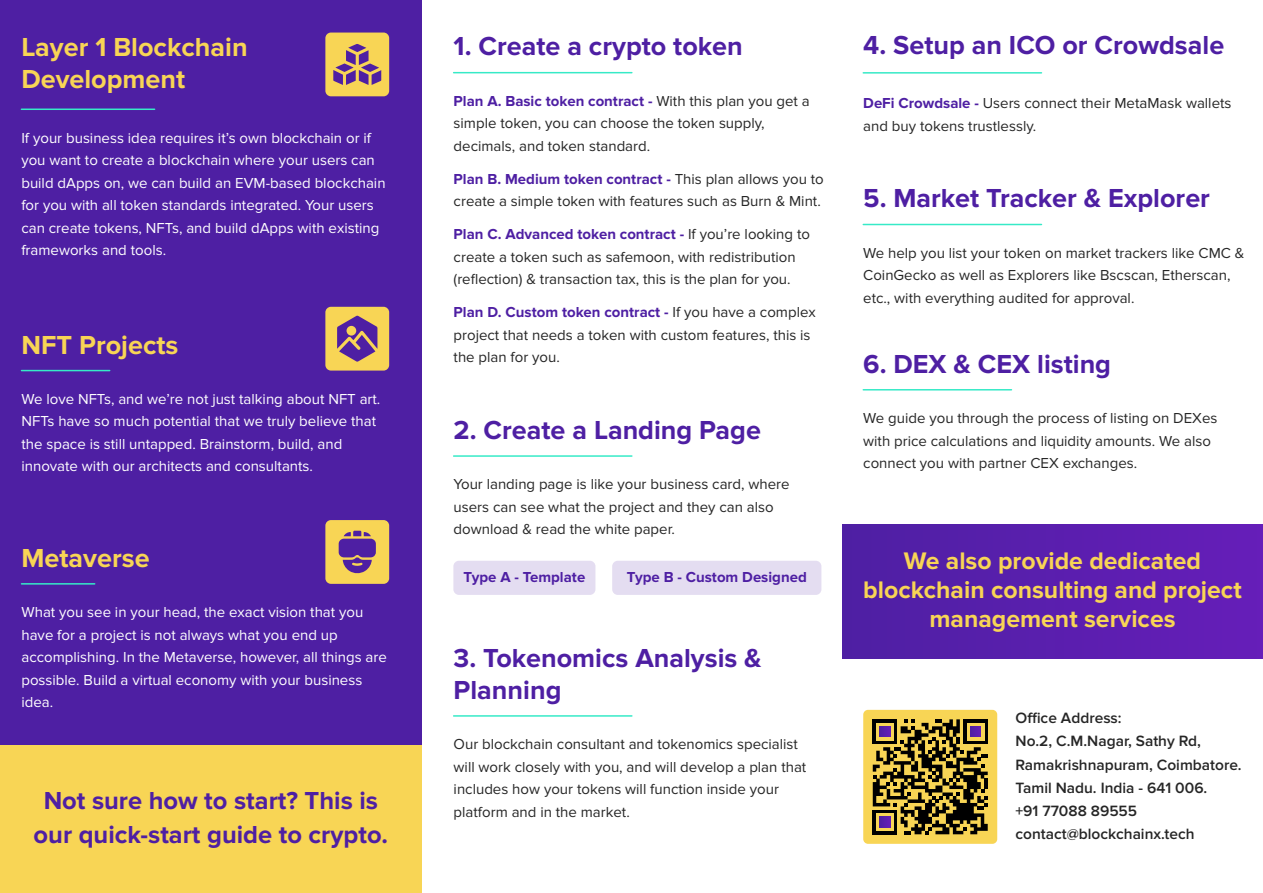
<style>
.page{position:relative;width:1263px;height:893px;background:#fff}
.page>*{position:absolute;margin:0;border:0;box-sizing:border-box;transform-origin:0 0}
.t1{font:700 27px/31.5px "Proxima Nova";color:#4e1fa3}
.t2{font:700 27px/31.5px "Proxima Nova";color:#f8d555}
.t3{font:700 25.5px/34px "Proxima Nova";color:#4e1fa3;text-align:center}
.t4{font:700 24.75px/29px "Proxima Nova";color:#f8d555;text-align:center}
.t5{font:600 15.45px/23.2px "Proxima Nova";color:#262626}
.t6{font:15px/22.5px "Proxima Nova";color:#262626}
.t7{font:15px/22.5px "Proxima Nova";color:#fff}
.t8{font:700 15px "Proxima Nova";color:#4e1fa3}
.s1{font-weight:700;color:#4e1fa3}
</style>
<div class="page">
<hr style="left:863px;top:389px;width:148px;height:1px;background:#36eac7">
<hr style="left:863px;top:224px;width:178px;height:1px;background:#36eac7">
<div style="left:842px;top:524px;width:421px;height:134px;background:#5a1fae"></div>
<div style="left:863px;top:710px;width:134px;height:134px;background:#f8d555;border-radius:5px"></div>
<svg style="left:873px;top:719px;width:115px;height:115px"></svg>
<hr style="left:863px;top:72px;width:178px;height:2px;background:#36eac7">
<div style="left:0;top:0;width:421px;height:893px;background:#4e1fa3"></div>
<div style="left:0;top:746px;width:421px;height:147px;background:#f8d555"></div>
<hr style="left:21px;top:109px;width:134px;height:1px;background:#36eac7">
<div style="left:325px;top:33px;width:64px;height:63px;background:#f8d555;border-radius:6px"></div>
<div style="left:325px;top:307px;width:64px;height:64px;background:#f8d555;border-radius:6px"></div>
<hr style="left:21px;top:370px;width:89px;height:1px;background:#36eac7">
<div style="left:325px;top:520px;width:64px;height:64px;background:#f8d555;border-radius:6px"></div>
<hr style="left:21px;top:583px;width:74px;height:2px;background:#36eac7">
<svg style="left:333px;top:44px;width:48px;height:41px"></svg>
<svg style="left:337px;top:316px;width:40px;height:46px"></svg>
<svg style="left:339px;top:531px;width:37px;height:43px"></svg>
<hr style="left:454px;top:72px;width:178px;height:1px;background:#36eac7">
<div style="left:453px;top:561px;width:142px;height:34px;background:#e4ddf1;border-radius:6px"></div>
<div style="left:612px;top:561px;width:209px;height:34px;background:#e4ddf1;border-radius:6px"></div>
<hr style="left:454px;top:455px;width:178px;height:2px;background:#36eac7">
<hr style="left:454px;top:715px;width:178px;height:2px;background:#36eac7">
<h1 class="t2" style="left:21px;top:33px;width:228px">Layer 1 Blockchain<br>Development</h1>
<p class="t7" style="left:21px;top:127px;width:366px">If your business idea requires it’s own blockchain or if you want to create a blockchain where your users can build dApps on, we can build an EVM-based blockchain for you with all token standards integrated. Your users can create tokens, NFTs, and build dApps with existing frameworks and tools.</p>
<h1 class="t2" style="left:21px;top:330px;width:159px">NFT Projects</h1>
<p class="t7" style="left:21px;top:388px;width:360px">We love NFTs, and we’re not just talking about NFT art.<br>NFTs have so much potential that we truly believe that the space is still untapped. Brainstorm, build, and innovate with our architects and consultants.</p>
<h1 class="t2" style="left:21px;top:544px;width:130px">Metaverse</h1>
<p class="t7" style="left:21px;top:602px;width:367px">What you see in your head, the exact vision that you have for a project is not always what you end up accomplishing. In the Metaverse, however, all things are possible. Build a virtual economy with your business idea.</p>
<h2 class="t3" style="left:34px;top:785px;width:356px">Not sure how to start? This is our quick-start guide to crypto.</h2>
<h1 class="t1" style="left:454px;top:32px;width:291px">1. Create a crypto token</h1>
<p class="t6" style="left:454px;top:91px;width:358px"><span class="s1">Plan A. Basic token contract -</span> With this plan you get a simple token, you can choose the token supply, decimals, and token standard.</p>
<p class="t6" style="left:454px;top:169px;width:372px"><span class="s1">Plan B. Medium token contract -</span> This plan allows you to create a simple token with features such as Burn &amp; Mint.</p>
<p class="t6" style="left:454px;top:224px;width:358px"><span class="s1">Plan C. Advanced token contract -</span> If you’re looking to create a token such as safemoon, with redistribution (reflection) &amp; transaction tax, this is the plan for you.</p>
<p class="t6" style="left:454px;top:302px;width:364px"><span class="s1">Plan D. Custom token contract -</span> If you have a complex project that needs a token with custom features, this is the plan for you.</p>
<h1 class="t1" style="left:454px;top:416px;width:309px">2. Create a Landing Page</h1>
<p class="t6" style="left:454px;top:474px;width:337px">Your landing page is like your business card, where users can see what the project and they can also download &amp; read the white paper.</p>
<p class="t8" style="left:464px;top:571px;width:123px">Type A - Template</p>
<p class="t8" style="left:627px;top:571px;width:182px">Type B - Custom Designed</p>
<h1 class="t1" style="left:454px;top:644px;width:310px">3. Tokenomics Analysis &amp;<br>Planning</h1>
<p class="t6" style="left:454px;top:734px;width:354px">Our blockchain consultant and tokenomics specialist will work closely with you, and will develop a plan that includes how your tokens will function inside your platform and in the market.</p>
<h1 class="t1" style="left:863px;top:31px;width:362px">4. Setup an ICO or Crowdsale</h1>
<p class="t6" style="left:863px;top:93px;width:370px"><span class="s1">DeFi Crowdsale -</span> Users connect their MetaMask wallets and buy tokens trustlessly.</p>
<h1 class="t1" style="left:863px;top:184px;width:348px">5. Market Tracker &amp; Explorer</h1>
<p class="t6" style="left:863px;top:242px;width:383px">We help you list your token on market trackers like CMC &amp;<br>CoinGecko as well as Explorers like Bscscan, Etherscan, etc., with everything audited for approval.</p>
<h1 class="t1" style="left:863px;top:349px;width:249px">6. DEX &amp; CEX listing</h1>
<p class="t6" style="left:863px;top:408px;width:356px">We guide you through the process of listing on DEXes with price calculations and liquidity amounts. We also connect you with partner CEX exchanges.</p>
<h3 class="t4" style="left:863px;top:548px;width:380px">We also provide dedicated blockchain consulting and project management services</h3>
<p class="t5" style="left:1015px;top:707px;width:228px">Office Address:<br>No.2, C.M.Nagar, Sathy Rd,<br>Ramakrishnapuram, Coimbatore.<br>Tamil Nadu. India - 641 006.<br>+91 77088 89555 contact@blockchainx.tech</p>
</div>
